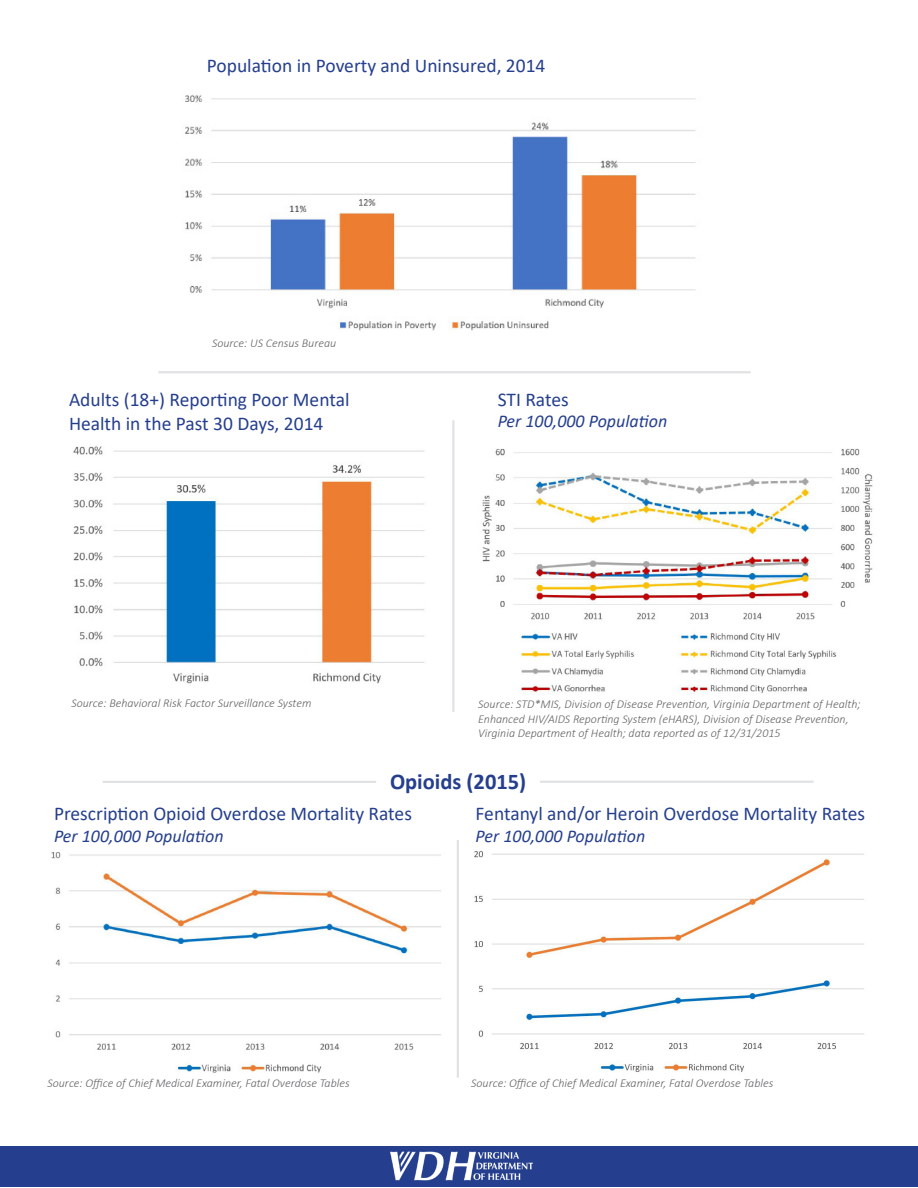
<style>
.page{position:relative;width:918px;height:1188px;background:#fff}
.page>*{position:absolute;margin:0;border:0;box-sizing:border-box;transform-origin:0 0}
.t1{font:700 22.5px "Calibri";color:#253f8e}
.t2{font:19.5px/23.4px "Calibri";color:#253f8e}
.t3{font:italic 18px "Calibri";color:#253f8e}
.t4{font:italic 300 12px/14.4px "Calibri";color:#636366}
</style>
<div class="page">
<div style="left:0;top:1146px;width:918px;height:41px;background:#253f8e"></div>
<img style="left:391px;top:1151px;width:141px;height:30px">
<hr style="left:452px;top:420px;width:2px;height:292px;background:#e1e2e4">
<hr style="left:540px;top:781px;width:274px;height:2px;background:#e1e2e4">
<hr style="left:103px;top:781px;width:273px;height:2px;background:#e1e2e4">
<hr style="left:158px;top:371px;width:593px;height:2px;background:#e1e2e4">
<hr style="left:457px;top:840px;width:2px;height:238px;background:#e1e2e4">
<img style="left:185px;top:95px;width:511px;height:236px">
<img style="left:482px;top:448px;width:391px;height:246px">
<img style="left:73px;top:446px;width:352px;height:238px">
<img style="left:51px;top:852px;width:390px;height:221px">
<img style="left:474px;top:851px;width:390px;height:221px">
<p class="t2" style="left:207px;top:53px;width:340px">Population in Poverty and Uninsured, 2014</p>
<p class="t4" style="left:212px;top:336px;width:126px">Source: US Census Bureau</p>
<p class="t2" style="left:69px;top:388px;width:282px">Adults (18+) Reporting Poor Mental<br>Health in the Past 30 Days, 2014</p>
<p class="t2" style="left:498px;top:387px;width:73px">STI Rates</p>
<p class="t3" style="left:498px;top:409px;width:171px">Per 100,000 Population</p>
<p class="t4" style="left:71px;top:696px;width:242px">Source: Behavioral Risk Factor Surveillance System</p>
<p class="t4" style="left:478px;top:697px;width:384px">Source: STD*MIS, Division of Disease Prevention, Virginia Department of Health;<br>Enhanced HIV/AIDS Reporting System (eHARS), Division of Disease Prevention,<br>Virginia Department of Health; data reported as of 12/31/2015</p>
<p class="t1" style="left:390px;top:766px;width:138px">Opioids (2015)</p>
<p class="t2" style="left:54px;top:802px;width:359px">Prescription Opioid Overdose Mortality Rates</p>
<p class="t3" style="left:54px;top:824px;width:171px">Per 100,000 Population</p>
<p class="t2" style="left:476px;top:802px;width:391px">Fentanyl and/or Heroin Overdose Mortality Rates</p>
<p class="t3" style="left:476px;top:824px;width:171px">Per 100,000 Population</p>
<p class="t4" style="left:47px;top:1075px;width:304px">Source: Office of Chief Medical Examiner, Fatal Overdose Tables</p>
<p class="t4" style="left:471px;top:1075px;width:304px">Source: Office of Chief Medical Examiner, Fatal Overdose Tables</p>
</div>
